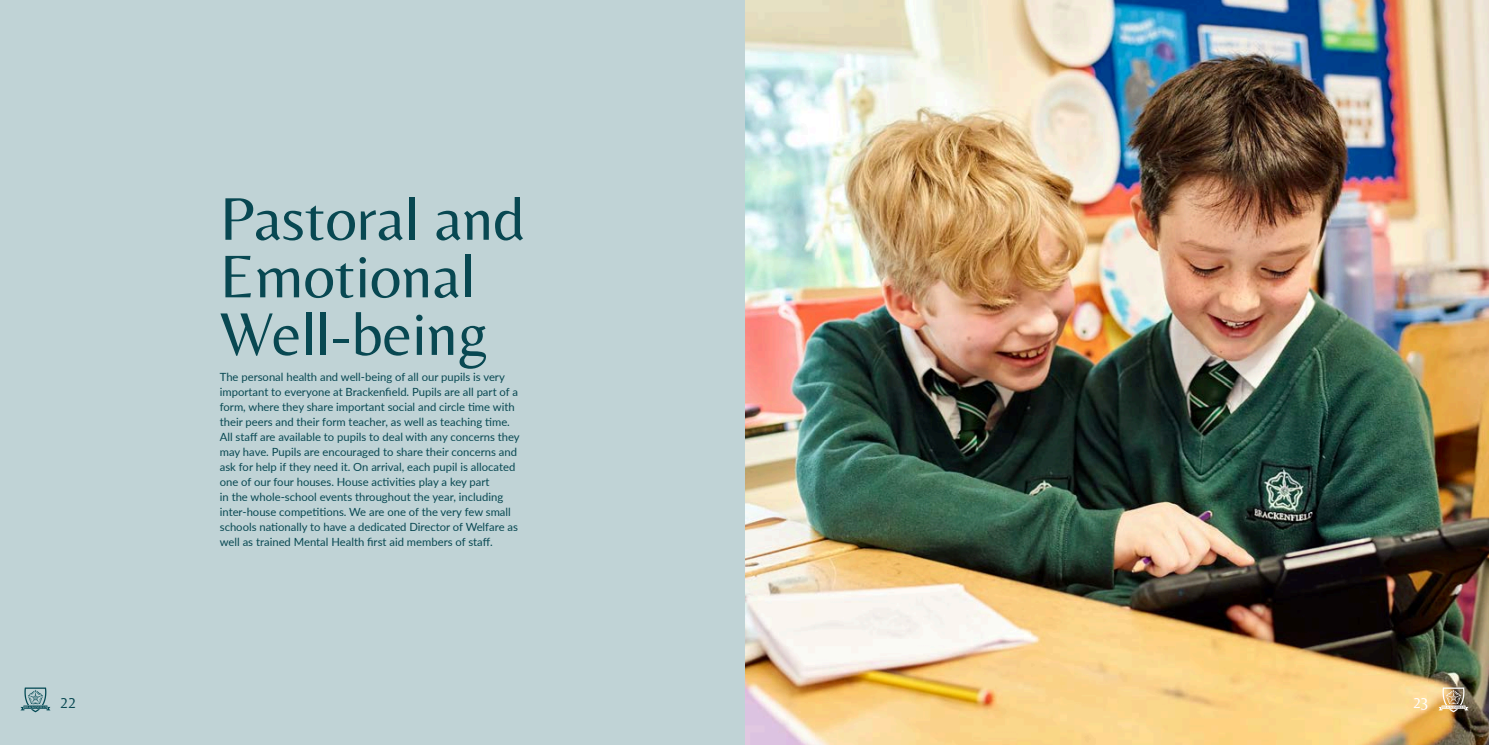
<style>
.page{position:relative;width:1489px;height:745px;background:#fff}
.page>*{position:absolute;margin:0;border:0;box-sizing:border-box;transform-origin:0 0}
.t1{font:62.5px/57.5px "Belleza";color:#084852}
.t2{font:17.25px "Belleza";color:#084852;scale:.9 1}
.t3{font:17.25px "Belleza";color:#fff;scale:.9 1}
.t4{font:11.25px/15px "Lato";color:#084852}
</style>
<div class="page">
<img style="left:744px;top:0;width:744px;height:744px">
<div style="left:0;top:0;width:744px;height:744px;background:#c0d3d6"></div>
<svg style="left:1438px;top:687px;width:30px;height:24px"></svg>
<svg style="left:20px;top:687px;width:30px;height:24px"></svg>
<p class="t1" style="left:220px;top:189px;width:306px">Pastoral and<br>Emotional<br>Well-being</p>
<p class="t4" style="left:220px;top:369px;width:301px">The personal health and well-being of all our pupils is very important to everyone at Brackenfield. Pupils are all part of a form, where they share important social and circle time with their peers and their form teacher, as well as teaching time.<br>All staff are available to pupils to deal with any concerns they may have. Pupils are encouraged to share their concerns and ask for help if they need it. On arrival, each pupil is allocated one of our four houses. House activities play a key part<br>in the whole-school events throughout the year, including inter-house competitions. We are one of the very few small schools nationally to have a dedicated Director of Welfare as well as trained Mental Health first aid members of staff.</p>
<h2 class="t2" style="left:60px;top:691px;width:19px">22</h2>
<h2 class="t3" style="left:1412px;top:691px;width:19px">23</h2>
</div>
